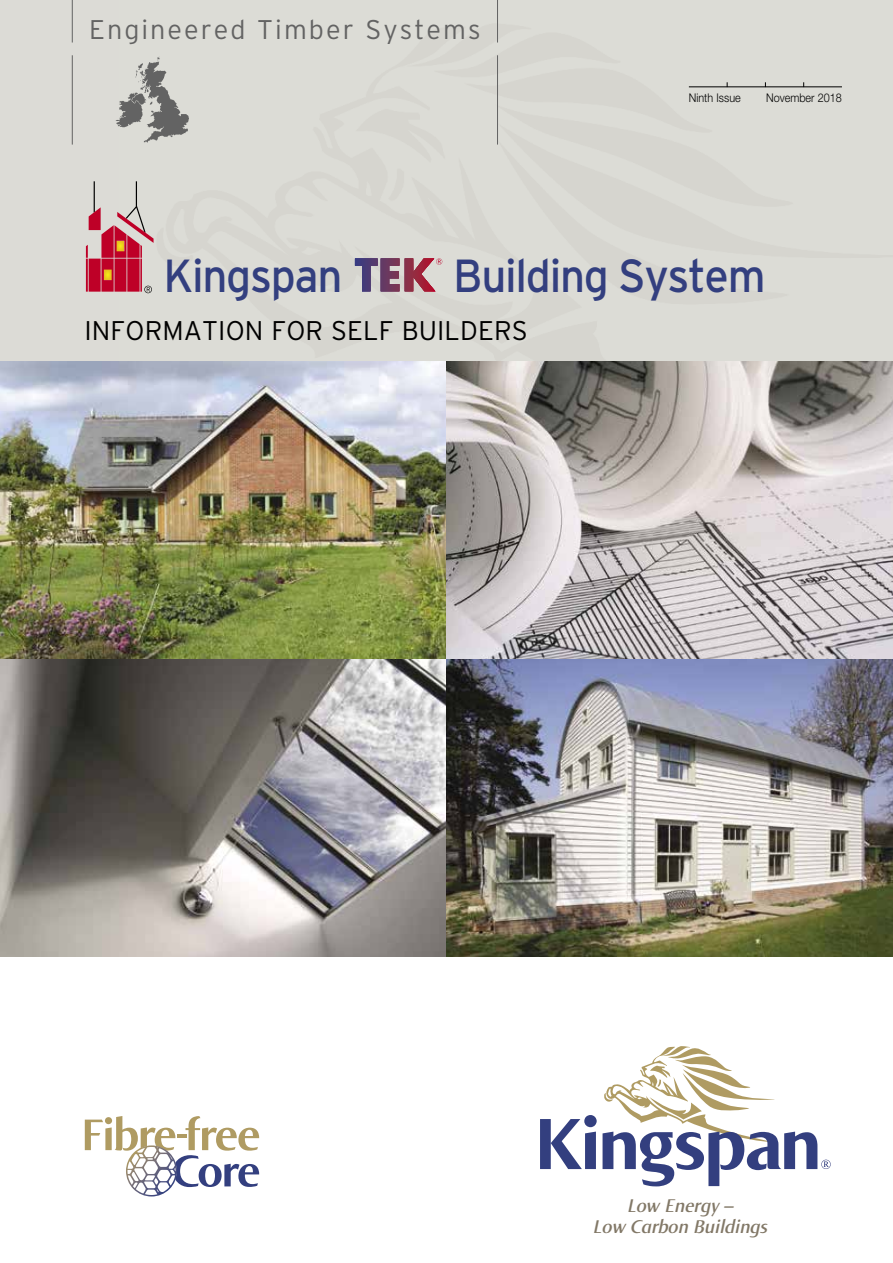
<style>
.page{position:relative;width:893px;height:1263px;background:#fff}
.page>*{position:absolute;margin:0;border:0;box-sizing:border-box;transform-origin:0 0}
.t1{font:46.35px "Interstate";letter-spacing:-.03em;color:#333f7f;scale:.95 1}
.t2{font:300 27px "Interstate";letter-spacing:.005em;color:#000}
.t3{font:300 27px "Interstate";letter-spacing:.075em;color:#636363}
.t4{font:italic 600 19.5px/21px "Norma";color:#827867;text-align:center}
.t5{font:300 12px "Helvetica Neue";color:#000;scale:.9 1}
</style>
<div class="page">
<div style="left:0;top:0;width:893px;height:361px;background:#dcdbd6"></div>
<img style="left:0;top:361px;width:446px;height:298px">
<svg style="left:446px;top:361px;width:447px;height:298px;background:#b9b3b2"></svg>
<svg style="left:0;top:659px;width:446px;height:298px;background:#898583"></svg>
<img style="left:446px;top:659px;width:447px;height:298px">
<svg style="left:436px;top:258px;width:6px;height:7px"></svg>
<hr style="left:355px;top:258px;width:3px;height:33px;background:#373c83">
<hr style="left:358px;top:258px;width:3px;height:33px;background:#3c3b80">
<hr style="left:360px;top:258px;width:3px;height:33px;background:#403b7e">
<hr style="left:363px;top:258px;width:3px;height:33px;background:#443b7a">
<hr style="left:365px;top:258px;width:3px;height:33px;background:#483b78">
<hr style="left:368px;top:258px;width:3px;height:33px;background:#4d3a74">
<hr style="left:371px;top:258px;width:3px;height:33px;background:#523b71">
<hr style="left:374px;top:258px;width:3px;height:33px;background:#563b6e">
<hr style="left:376px;top:258px;width:3px;height:33px;background:#5a3b6c">
<hr style="left:379px;top:258px;width:3px;height:33px;background:#5e3a69">
<hr style="left:381px;top:258px;width:3px;height:33px;background:#623a67">
<hr style="left:384px;top:258px;width:3px;height:33px;background:#673963">
<hr style="left:387px;top:258px;width:3px;height:33px;background:#6b3960">
<hr style="left:389px;top:258px;width:3px;height:33px;background:#6f385e">
<hr style="left:392px;top:258px;width:3px;height:33px;background:#73385b">
<hr style="left:395px;top:258px;width:3px;height:33px;background:#783756">
<hr style="left:398px;top:258px;width:3px;height:33px;background:#7c3553">
<hr style="left:400px;top:258px;width:3px;height:33px;background:#803451">
<hr style="left:403px;top:258px;width:3px;height:33px;background:#84334e">
<hr style="left:406px;top:258px;width:3px;height:33px;background:#89314b">
<hr style="left:408px;top:258px;width:3px;height:33px;background:#8d3048">
<hr style="left:411px;top:258px;width:3px;height:33px;background:#912f44">
<hr style="left:413px;top:258px;width:3px;height:33px;background:#952d42">
<hr style="left:416px;top:258px;width:3px;height:33px;background:#992a3f">
<hr style="left:419px;top:258px;width:3px;height:33px;background:#9e253b">
<hr style="left:422px;top:258px;width:3px;height:33px;background:#a22138">
<hr style="left:424px;top:258px;width:3px;height:33px;background:#a51c35">
<hr style="left:427px;top:258px;width:3px;height:33px;background:#aa1732">
<hr style="left:430px;top:258px;width:3px;height:33px;background:#af122f">
<hr style="left:432px;top:258px;width:3px;height:33px;background:#b20c2c">
<hr style="left:433px;top:258px;width:2px;height:33px;background:#b4002b">
<hr style="left:435px;top:258px;width:1px;height:33px;background:#b80029">
<svg style="left:86px;top:181px;width:68px;height:112px"></svg>
<hr style="left:689px;top:87px;width:153px;height:1px;background:#000">
<hr style="left:72px;top:0;width:1px;height:43px;background:#636363">
<hr style="left:497px;top:0;width:1px;height:43px;background:#636363">
<img style="left:115px;top:56px;width:74px;height:87px">
<hr style="left:72px;top:55px;width:1px;height:90px;background:#636363">
<hr style="left:497px;top:55px;width:1px;height:90px;background:#636363">
<svg style="left:540px;top:1046px;width:291px;height:140px"></svg>
<svg style="left:85px;top:1116px;width:174px;height:80px"></svg>
<h2 class="t3" style="left:89px;top:14px;width:393px">Engineered Timber Systems</h2>
<p class="t5" style="left:689px;top:90px;width:59px">Ninth Issue</p>
<p class="t5" style="left:766px;top:90px;width:86px">November 2018</p>
<h1 class="t1" style="left:163px;top:249px;width:190px">Kingspan</h1>
<h1 class="t1" style="left:453px;top:249px;width:330px">Building System</h1>
<h2 class="t2" style="left:84px;top:315px;width:445px">INFORMATION FOR SELF BUILDERS</h2>
<p class="t4" style="left:593px;top:1195px;width:176px">Low Energy –<br>Low Carbon Buildings</p>
</div>
